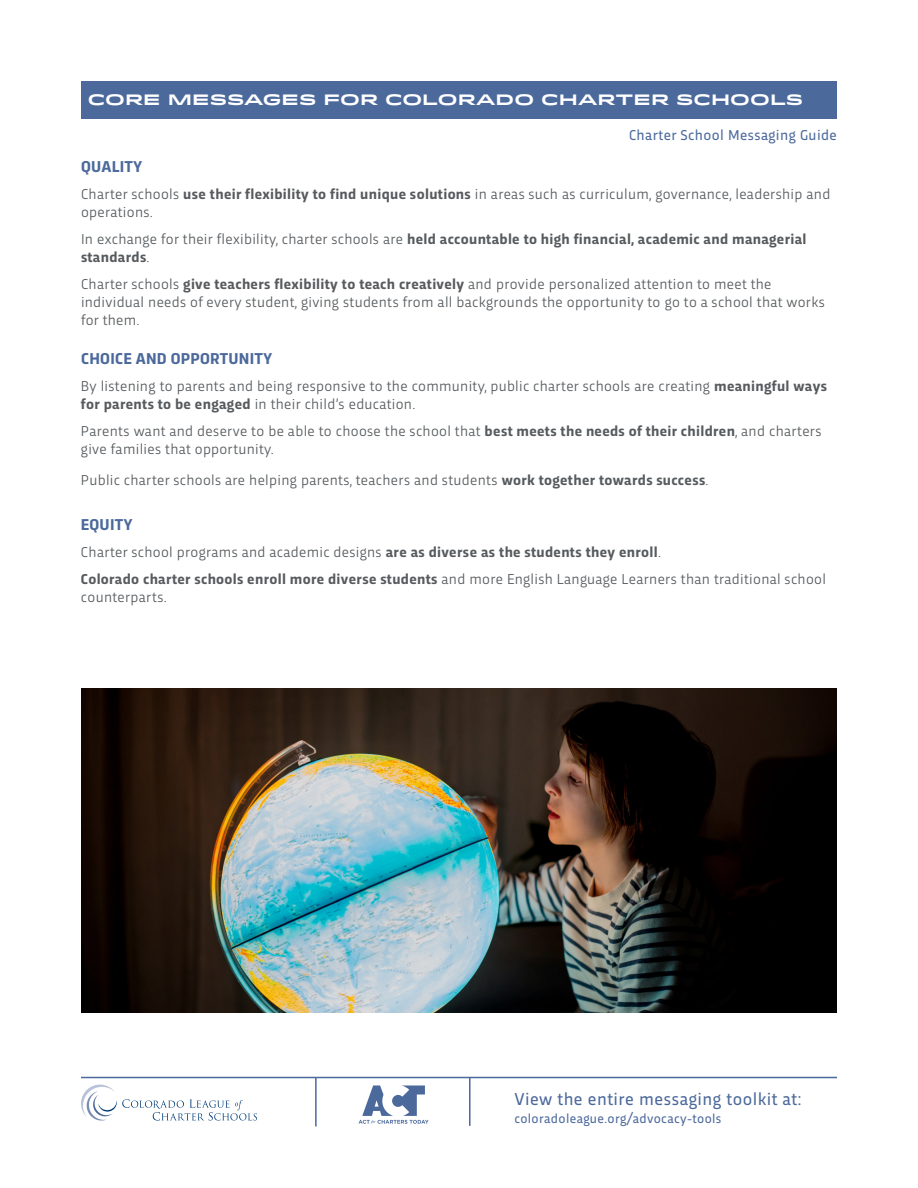
<style>
.page{position:relative;width:918px;height:1188px;background:#fff}
.page>*{position:absolute;margin:0;border:0;box-sizing:border-box;transform-origin:0 0}
.t1{font:18px "Trasandina";letter-spacing:.025em;color:#4c699c}
.t2{font:700 16.5px "Trasandina";letter-spacing:.015em;color:#4c699c}
.t3{font:15px/18px "Trasandina";letter-spacing:.02em;color:#575b5e}
.t4{font:700 15px/18px "Trasandina";letter-spacing:.02em;color:#575b5e}
.t5{font:700 15px "Idlewild";letter-spacing:.01em;color:#fff}
.t6{font:15px "Trasandina";letter-spacing:.025em;color:#4c699c}
.t7{font:13.5px "Trasandina";letter-spacing:.025em;color:#4c699c}
.s1{font-weight:700}
.s2{font-weight:400}
</style>
<div class="page">
<img style="left:81px;top:689px;width:756px;height:324px">
<div style="left:81px;top:81px;width:756px;height:38px;background:#4c699c"></div>
<hr style="left:315px;top:1078px;width:2px;height:48px;background:#4c699c">
<hr style="left:81px;top:1077px;width:756px;height:1px;background:#4c699c">
<svg style="left:81px;top:1084px;width:176px;height:37px"></svg>
<hr style="left:469px;top:1077px;width:2px;height:49px;background:#4c699c">
<svg style="left:359px;top:1085px;width:70px;height:39px"></svg>
<p class="t5" style="left:88px;top:88px;width:717px">CORE MESSAGES FOR COLORADO CHARTER SCHOOLS</p>
<p class="t6" style="left:629px;top:123px;width:209px">Charter School Messaging Guide</p>
<p class="t2" style="left:81px;top:154px;width:63px">QUALITY</p>
<p class="t3" style="left:81px;top:184px;width:751px">Charter schools <span class="s1">use their flexibility to find unique solutions</span> in areas such as curriculum, governance, leadership and operations.</p>
<p class="t4" style="left:81px;top:229px;width:727px"><span class="s2">In exchange for their flexibility, charter schools are</span> held accountable to high financial, academic and managerial standards<span class="s2">.</span></p>
<p class="t3" style="left:81px;top:274px;width:745px">Charter schools <span class="s1">give teachers flexibility to teach creatively</span> and provide personalized attention to meet the individual needs of every student, giving students from all backgrounds the opportunity to go to a school that works for them.</p>
<p class="t2" style="left:81px;top:347px;width:193px">CHOICE AND OPPORTUNITY</p>
<p class="t3" style="left:81px;top:376px;width:748px">By listening to parents and being responsive to the community, public charter schools are creating <span class="s1">meaningful ways for parents to be engaged</span> in their child’s education.</p>
<p class="t3" style="left:81px;top:421px;width:742px">Parents want and deserve to be able to choose the school that <span class="s1">best meets the needs of their children</span>, and charters give families that opportunity.</p>
<p class="t3" style="left:81px;top:470px;width:629px">Public charter schools are helping parents, teachers and students <span class="s1">work together towards success</span>.</p>
<p class="t2" style="left:81px;top:512px;width:53px">EQUITY</p>
<p class="t3" style="left:81px;top:542px;width:582px">Charter school programs and academic designs <span class="s1">are as diverse as the students they enroll</span>.</p>
<p class="t3" style="left:81px;top:569px;width:746px"><span class="s1">Colorado charter schools enroll more diverse students</span> and more English Language Learners than traditional school counterparts.</p>
<p class="t1" style="left:514px;top:1086px;width:289px">View the entire messaging toolkit at:</p>
<p class="t7" style="left:514px;top:1108px;width:209px">coloradoleague.org/advocacy-tools</p>
</div>
